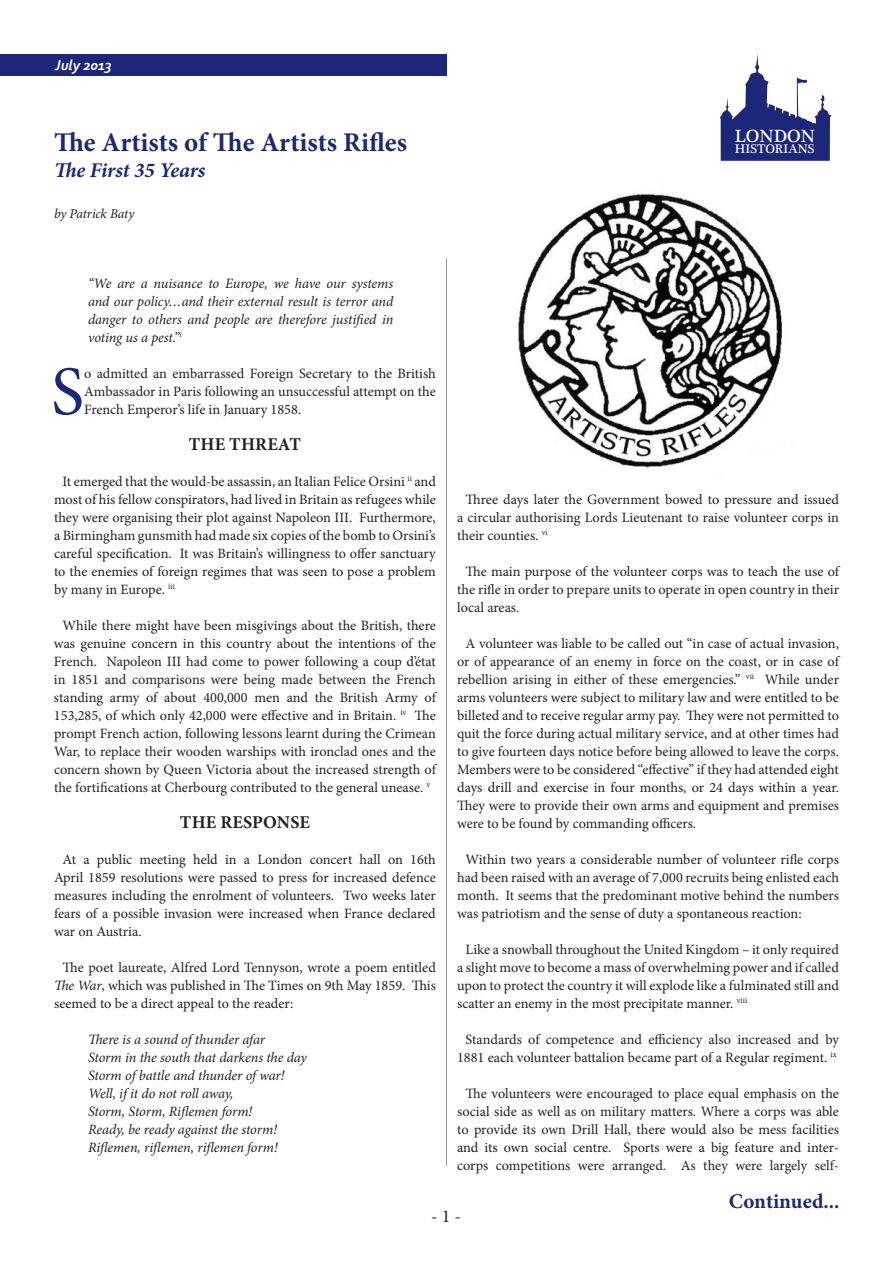
<style>
.page{position:relative;width:893px;height:1263px;background:#fff}
.page>*{position:absolute;margin:0;border:0;box-sizing:border-box;transform-origin:0 0}
.mainbody_01{font:69.6px "Minion Pro";color:#1d2779}
.article_head{font:700 27px "Minion Pro";color:#1d2779}
.article_head-2{font:italic 700 21px "Minion Pro";letter-spacing:-.005em;color:#1d2779}
.article_head-3{font:700 21px "Minion Pro";color:#1d2779}
.t1{font:18.15px "Plantagenet Cherokee";color:#fff}
.mainbody_01-2{font:700 18px "Minion Pro";letter-spacing:.01em;color:#231f20}
.t2{font:18px "Minion Pro";color:#231f20}
.t3{font:italic 700 15px "Corbel";color:#fff}
.mainbody_01-3{font:14.25px/18px "Minion Pro";color:#231f20;text-align:justify}
.mainbody_01-4{font:italic 14.25px/18px "Minion Pro";letter-spacing:-.01em;color:#231f20;text-align:justify}
.by_author{font:italic 13.5px "Minion Pro";letter-spacing:-.01em;color:#231f20}
.t4{font:12.75px "Plantagenet Cherokee";color:#fff}
.s1{font-style:italic}
</style>
<div class="page">
<svg style="left:720px;top:54px;width:111px;height:107px"></svg>
<div style="left:0;top:54px;width:446px;height:22px;background:#1d2779"></div>
<hr style="left:446px;top:259px;width:1px;height:906px;background:#939598">
<img style="left:518px;top:194px;width:265px;height:278px">
<p class="t3" style="left:55px;top:56px;width:58px">July 2013</p>
<p class="article_head" style="left:54px;top:124px;width:355px">The Artists of The Artists Rifles</p>
<p class="t1" style="left:735px;top:124px;width:82px">LONDON</p>
<p class="article_head-2" style="left:54px;top:155px;width:153px">The First 35 Years</p>
<p class="t4" style="left:735px;top:141px;width:81px">HISTORIANS</p>
<p class="by_author" style="left:54px;top:205px;width:82px">by Patrick Baty</p>
<p class="mainbody_01-4" style="left:88px;top:274px;width:307px">“We are a nuisance to Europe, we have our systems and our policy…and their external result is terror and danger to others and people are therefore justified in voting us a pest.”<sup>i</sup></p>
<p class="mainbody_01" style="left:51px;top:345px;width:35px">S</p>
<p class="mainbody_01-3" style="left:84px;top:365px;width:353px">o admitted an embarrassed Foreign Secretary to the British Ambassador in Paris following an unsuccessful attempt on the French Emperor’s life in January 1858.</p>
<p class="mainbody_01-2" style="left:189px;top:432px;width:114px">THE THREAT</p>
<p class="mainbody_01-3" style="left:54px;top:473px;width:383px;text-indent:9px">It emerged that the would-be assassin, an Italian Felice Orsini <sup>ii</sup> and most of his fellow conspirators, had lived in Britain as refugees while they were organising their plot against Napoleon III. Furthermore, a Birmingham gunsmith had made six copies of the bomb to Orsini’s careful specification. It was Britain’s willingness to offer sanctuary to the enemies of foreign regimes that was seen to pose a problem by many in Europe. <sup>iii</sup></p>
<p class="mainbody_01-3" style="left:54px;top:617px;width:383px;text-align:center">While there might have been misgivings about the British, there was genuine concern in this country about the intentions of the French. Napoleon III had come to power following a coup d’état in 1851 and comparisons were being made between the French standing army of about 400,000 men and the British Army of 153,285, of which only 42,000 were effective and in Britain. <sup>iv</sup> The prompt French action, following lessons learnt during the Crimean War, to replace their wooden warships with ironclad ones and the concern shown by Queen Victoria about the increased strength of the fortifications at Cherbourg contributed to the general unease. <sup>v</sup></p>
<p class="mainbody_01-2" style="left:180px;top:810px;width:131px">THE RESPONSE</p>
<p class="mainbody_01-3" style="left:54px;top:851px;width:383px;text-indent:9px">At a public meeting held in a London concert hall on 16th April 1859 resolutions were passed to press for increased defence measures including the enrolment of volunteers. Two weeks later fears of a possible invasion were increased when France declared war on Austria.</p>
<p class="mainbody_01-3" style="left:54px;top:959px;width:383px;text-indent:9px">The poet laureate, Alfred Lord Tennyson, wrote a poem entitled <span class="s1">The War</span>, which was published in The Times on 9th May 1859. This seemed to be a direct appeal to the reader:</p>
<p class="mainbody_01-4" style="left:88px;top:1030px;width:178px">There is a sound of thunder afar</p>
<p class="mainbody_01-4" style="left:88px;top:1048px;width:220px">Storm in the south that darkens the day</p>
<p class="mainbody_01-4" style="left:88px;top:1066px;width:198px">Storm of battle and thunder of war!</p>
<p class="mainbody_01-4" style="left:88px;top:1084px;width:147px">Well, if it do not roll away,</p>
<p class="mainbody_01-4" style="left:88px;top:1102px;width:166px">Storm, Storm, Riflemen form!</p>
<p class="mainbody_01-4" style="left:88px;top:1120px;width:191px">Ready, be ready against the storm!</p>
<p class="mainbody_01-4" style="left:88px;top:1138px;width:191px">Riflemen, riflemen, riflemen form!</p>
<p class="mainbody_01-3" style="left:457px;top:490px;width:383px;text-indent:9px">Three days later the Government bowed to pressure and issued a circular authorising Lords Lieutenant to raise volunteer corps in their counties. <sup>vi</sup></p>
<p class="mainbody_01-3" style="left:457px;top:563px;width:383px;text-indent:9px">The main purpose of the volunteer corps was to teach the use of the rifle in order to prepare units to operate in open country in their local areas.</p>
<p class="mainbody_01-3" style="left:457px;top:635px;width:383px;text-indent:9px">A volunteer was liable to be called out “in case of actual invasion, or of appearance of an enemy in force on the coast, or in case of rebellion arising in either of these emergencies.” <sup>vii</sup> While under arms volunteers were subject to military law and were entitled to be billeted and to receive regular army pay. They were not permitted to quit the force during actual military service, and at other times had to give fourteen days notice before being allowed to leave the corps.<br>Members were to be considered “effective” if they had attended eight days drill and exercise in four months, or 24 days within a year.<br>They were to provide their own arms and equipment and premises were to be found by commanding officers.</p>
<p class="mainbody_01-3" style="left:457px;top:850px;width:383px;text-indent:9px">Within two years a considerable number of volunteer rifle corps had been raised with an average of 7,000 recruits being enlisted each month. It seems that the predominant motive behind the numbers was patriotism and the sense of duty a spontaneous reaction:</p>
<p class="mainbody_01-3" style="left:457px;top:940px;width:383px;text-indent:9px">Like a snowball throughout the United Kingdom – it only required a slight move to become a mass of overwhelming power and if called upon to protect the country it will explode like a fulminated still and scatter an enemy in the most precipitate manner. <sup>viii</sup></p>
<p class="mainbody_01-3" style="left:457px;top:1031px;width:383px;text-align:center">Standards of competence and efficiency also increased and by<br>1881 each volunteer battalion became part of a Regular regiment. <sup>ix</sup></p>
<p class="mainbody_01-3" style="left:457px;top:1085px;width:383px;text-align:center">The volunteers were encouraged to place equal emphasis on the social side as well as on military matters. Where a corps was able to provide its own Drill Hall, there would also be mess facilities and its own social centre. Sports were a big feature and inter&shy;corps competitions were arranged. As they were largely self-</p>
<p class="article_head-3" style="left:729px;top:1186px;width:112px">Continued...</p>
<p class="t2" style="left:431px;top:1204px;width:31px">- 1 -</p>
</div>
